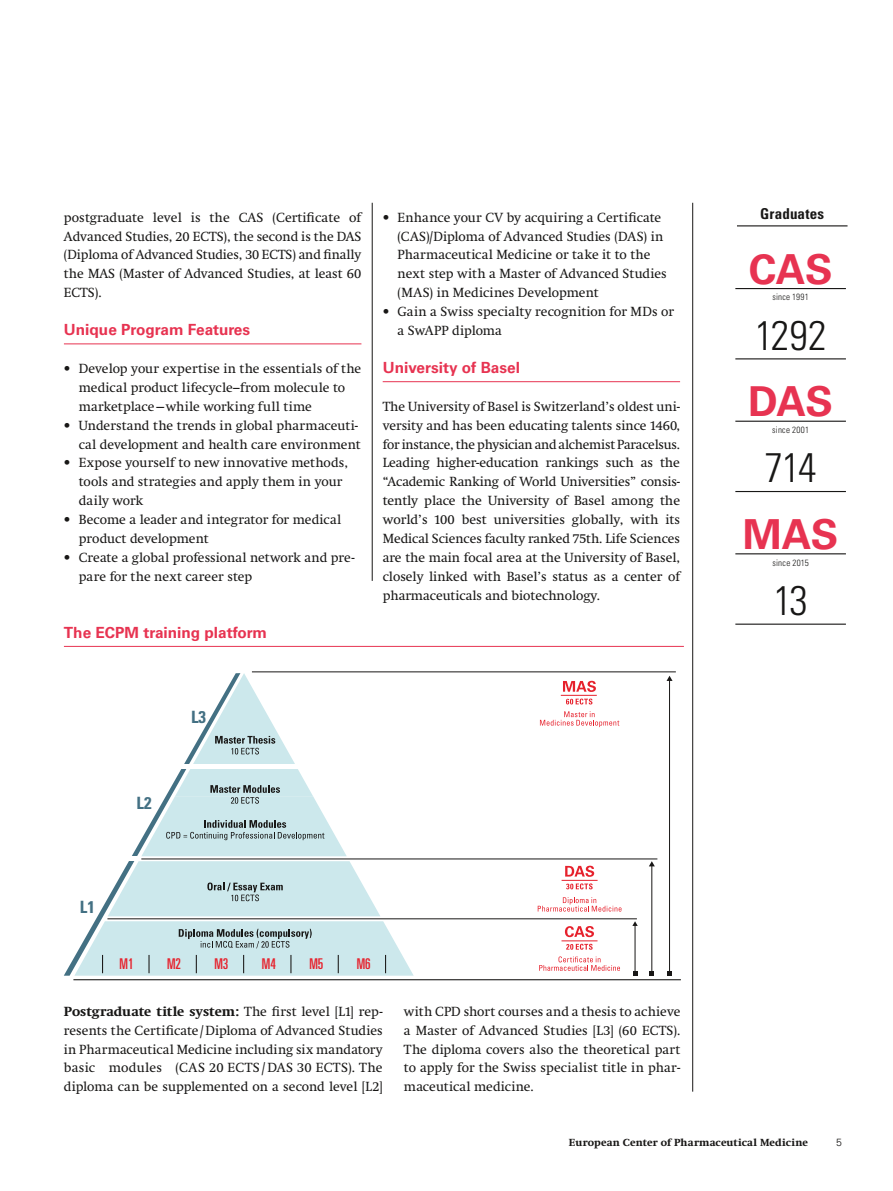
<style>
.page{position:relative;width:893px;height:1191px;background:#fff}
.page>*{position:absolute;margin:0;border:0;box-sizing:border-box;transform-origin:0 0}
.CAS_DAS_MAS{font:700 41.25px "Univers LT Std";letter-spacing:-.015em;color:#e73351}
.CAS_DAS_MAs___Zahl{font:300 condensed 41.25px "Univers LT Std";letter-spacing:-.035em;color:#181716}
.t1{font:700 condensed 16.95px "Univers LT Std";color:#437083}
.Zwischentitel_Rot_Underline{font:700 15.3px "Univers LT Std";color:#e73351}
.Titel_Center_Snack_Content{font:700 condensed 15px "Univers LT Std";letter-spacing:.01em;color:#181716}
.t2{font:ultra-condensed 14.85px "Univers LT Std";color:#e6212c}
.Fliesstext{font:13.5px/18.9px "Swift Neue LT Pro";color:#181716}
.t3{font:700 10.5px "Swift Neue LT Pro";letter-spacing:.015em;color:#181716}
.t4{font:300 10.5px "Univers LT Std";color:#181716}
.Since{font:300 condensed 9px "Univers LT Std";letter-spacing:.025em;color:#181716}
.s1{font-weight:700}
</style>
<div class="page">
<svg style="left:563px;top:681px;width:33px;height:11px"></svg>
<svg style="left:566px;top:698px;width:26px;height:6px"></svg>
<svg style="left:540px;top:711px;width:79px;height:16px"></svg>
<hr style="left:561px;top:695px;width:36px;height:1px;background:#e6212c">
<svg style="left:565px;top:865px;width:29px;height:12px"></svg>
<svg style="left:566px;top:883px;width:27px;height:6px"></svg>
<svg style="left:538px;top:897px;width:84px;height:14px"></svg>
<hr style="left:562px;top:880px;width:36px;height:1px;background:#e6212c">
<svg style="left:565px;top:926px;width:29px;height:11px"></svg>
<svg style="left:566px;top:943px;width:27px;height:6px"></svg>
<svg style="left:539px;top:956px;width:81px;height:15px"></svg>
<hr style="left:561px;top:940px;width:36px;height:1px;background:#e6212c">
<svg style="left:74px;top:673px;width:340px;height:302px"></svg>
<hr style="left:141px;top:858px;width:516px;height:1px;background:#181716">
<hr style="left:107px;top:918px;width:530px;height:1px;background:#181716">
<hr style="left:252px;top:671px;width:424px;height:1px;background:#181716">
<hr style="left:669px;top:680px;width:1px;height:293px;background:#181716">
<svg style="left:667px;top:971px;width:5px;height:4px"></svg>
<svg style="left:666px;top:675px;width:6px;height:6px"></svg>
<hr style="left:651px;top:865px;width:1px;height:108px;background:#181716">
<svg style="left:650px;top:971px;width:4px;height:4px"></svg>
<svg style="left:649px;top:861px;width:6px;height:5px"></svg>
<hr style="left:635px;top:925px;width:1px;height:48px;background:#181716">
<svg style="left:633px;top:971px;width:4px;height:4px"></svg>
<svg style="left:632px;top:921px;width:6px;height:5px"></svg>
<hr style="left:73px;top:979px;width:608px;height:1px;background:#181716">
<hr style="left:64px;top:343px;width:297px;height:1px;background:#e73351">
<hr style="left:383px;top:381px;width:297px;height:1px;background:#e73351">
<hr style="left:372px;top:203px;width:1px;height:378px;background:#181716">
<hr style="left:735px;top:288px;width:111px;height:1px;background:#181716">
<hr style="left:735px;top:358px;width:111px;height:1px;background:#181716">
<hr style="left:735px;top:420px;width:111px;height:2px;background:#181716">
<hr style="left:735px;top:491px;width:111px;height:1px;background:#181716">
<hr style="left:735px;top:553px;width:111px;height:1px;background:#181716">
<hr style="left:735px;top:623px;width:111px;height:1px;background:#181716">
<hr style="left:737px;top:225px;width:110px;height:1px;background:#181716">
<hr style="left:692px;top:203px;width:1px;height:888px;background:#181716">
<hr style="left:64px;top:646px;width:620px;height:1px;background:#e73351">
<p class="Fliesstext" style="left:64px;top:208px;width:299px;text-align:justify">postgraduate level is the CAS (Certificate of Advanced Studies, 20 ECTS), the second is the DAS (Diploma of Advanced Studies, 30 ECTS) and finally the MAS (Master of Advanced Studies, at least 60<br>ECTS).</p>
<p class="Zwischentitel_Rot_Underline" style="left:64px;top:321px;width:188px">Unique Program Features</p>
<p class="Fliesstext" style="left:79px;top:359px;width:284px;text-indent:-15px">• Develop your expertise in the essentials of the medical product lifecycle–from molecule to marketplace—while working full time</p>
<p class="Fliesstext" style="left:64px;top:415px;width:298px;text-align:right">• Understand the trends in global pharmaceuti&shy;cal development and health care environment</p>
<p class="Fliesstext" style="left:79px;top:453px;width:271px;text-indent:-15px">• Expose yourself to new innovative methods, tools and strategies and apply them in your daily work</p>
<p class="Fliesstext" style="left:79px;top:510px;width:264px;text-indent:-15px">• Become a leader and integrator for medical product development</p>
<p class="Fliesstext" style="left:79px;top:548px;width:277px;text-indent:-15px">• Create a global professional network and pre&shy;pare for the next career step</p>
<p class="Zwischentitel_Rot_Underline" style="left:64px;top:623px;width:204px">The ECPM training platform</p>
<p class="Fliesstext" style="left:398px;top:208px;width:271px;text-indent:-15px">• Enhance your CV by acquiring a Certificate (CAS)/Diploma of Advanced Studies (DAS) in Pharmaceutical Medicine or take it to the next step with a Master of Advanced Studies (MAS) in Medicines Development</p>
<p class="Fliesstext" style="left:398px;top:302px;width:278px;text-indent:-15px">• Gain a Swiss specialty recognition for MDs or a SwAPP diploma</p>
<p class="Zwischentitel_Rot_Underline" style="left:383px;top:358px;width:139px">University of Basel</p>
<p class="Fliesstext" style="left:383px;top:397px;width:299px;text-align:justify">The University of Basel is Switzerland’s oldest uni&shy;versity and has been educating talents since 1460, for instance, the physician and alchemist Paracelsus.<br>Leading higher-education rankings such as the “Academic Ranking of World Universities” consis&shy;tently place the University of Basel among the world’s 100 best universities globally, with its Medical Sciences faculty ranked 75th. Life Sciences are the main focal area at the University of Basel, closely linked with Basel’s status as a center of pharmaceuticals and biotechnology.</p>
<p class="t1" style="left:191px;top:707px;width:17px">L3</p>
<p class="t1" style="left:137px;top:793px;width:17px">L2</p>
<p class="t1" style="left:80px;top:896px;width:17px">L1</p>
<p class="t2" style="left:120px;top:955px;width:16px">M1</p>
<p class="t2" style="left:167px;top:955px;width:16px">M2</p>
<p class="t2" style="left:214px;top:955px;width:16px">M3</p>
<p class="t2" style="left:262px;top:955px;width:16px">M4</p>
<p class="t2" style="left:309px;top:955px;width:16px">M5</p>
<p class="t2" style="left:357px;top:955px;width:16px">M6</p>
<p class="Fliesstext" style="left:64px;top:1001px;width:320px;text-align:justify"><span class="s1">Postgraduate title system:</span> The first level [L1] rep&shy;resents the Certificate /Diploma of Advanced Studies in Pharmaceutical Medicine including six mandatory basic modules (CAS 20 ECTS / DAS 30 ECTS). The diploma can be supplemented on a second level [L2]</p>
<p class="Fliesstext" style="left:404px;top:1001px;width:278px;text-align:justify">with CPD short courses and a thesis to achieve a Master of Advanced Studies [L3] (60 ECTS).<br>The diploma covers also the theoretical part to apply for the Swiss specialist title in phar&shy;maceutical medicine.</p>
<p class="Titel_Center_Snack_Content" style="left:760px;top:204px;width:65px">Graduates</p>
<p class="CAS_DAS_MAS" style="left:749px;top:245px;width:85px">CAS</p>
<p class="Since" style="left:772px;top:292px;width:38px">since 1991</p>
<p class="CAS_DAS_MAs___Zahl" style="left:755px;top:310px;width:73px">1292</p>
<p class="CAS_DAS_MAS" style="left:748px;top:378px;width:86px">DAS</p>
<p class="Since" style="left:772px;top:424px;width:38px">since 2001</p>
<p class="CAS_DAS_MAs___Zahl" style="left:765px;top:443px;width:53px">714</p>
<p class="CAS_DAS_MAS" style="left:743px;top:510px;width:97px">MAS</p>
<p class="Since" style="left:772px;top:557px;width:38px">since 2015</p>
<p class="CAS_DAS_MAs___Zahl" style="left:773px;top:576px;width:36px">13</p>
<p class="t3" style="left:569px;top:1136px;width:241px">European Center of Pharmaceutical Medicine</p>
<p class="t4" style="left:836px;top:1136px;width:7px">5</p>
</div>
